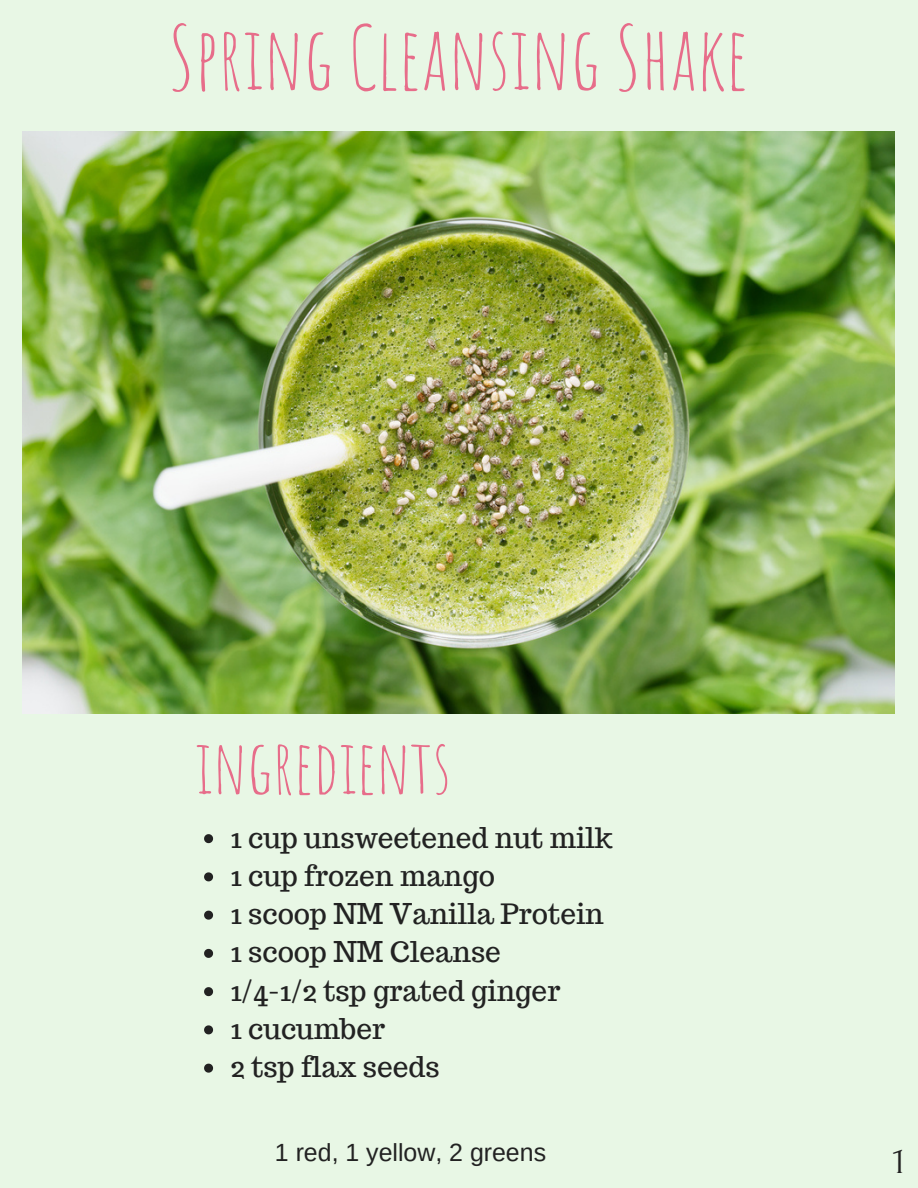
<style>
.page{position:relative;width:918px;height:1188px;background:#e8f7e5}
.page>*{position:absolute;margin:0;border:0;box-sizing:border-box;transform-origin:0 0}
.t1{font:87.15px "Amatic SC";color:#e76d8a}
.t2{font:74.7px "Amatic SC";color:#e76d8a}
.t3{font:37.35px "Forum";color:#222}
.t4{font:28.05px "Trocchi";color:#222}
.t5{font:24.9px "Arimo";color:#222}
</style>
<div class="page">
<svg style="left:204px;top:834px;width:9px;height:9px"></svg>
<svg style="left:204px;top:872px;width:9px;height:9px"></svg>
<svg style="left:204px;top:911px;width:9px;height:9px"></svg>
<svg style="left:204px;top:949px;width:9px;height:9px"></svg>
<svg style="left:204px;top:987px;width:9px;height:9px"></svg>
<svg style="left:204px;top:1025px;width:9px;height:9px"></svg>
<svg style="left:204px;top:1064px;width:9px;height:9px"></svg>
<img style="left:23px;top:132px;width:872px;height:581px">
<p class="t1" style="left:168px;top:1px;width:581px">SPRING CLEANSING SHAKE</p>
<p class="t2" style="left:195px;top:718px;width:257px">INGREDIENTS</p>
<p class="t4" style="left:230px;top:819px;width:384px">1 cup unsweetened nut milk</p>
<p class="t4" style="left:230px;top:857px;width:266px">1 cup frozen mango</p>
<p class="t4" style="left:230px;top:896px;width:375px">1 scoop NM Vanilla Protein</p>
<p class="t4" style="left:230px;top:934px;width:272px">1 scoop NM Cleanse</p>
<p class="t4" style="left:230px;top:972px;width:332px">1/4-1/2 tsp grated ginger</p>
<p class="t4" style="left:230px;top:1010px;width:156px">1 cucumber</p>
<p class="t4" style="left:230px;top:1049px;width:211px">2 tsp flax seeds</p>
<p class="t5" style="left:275px;top:1139px;width:273px">1 red, 1 yellow, 2 greens</p>
<p class="t3" style="left:893px;top:1141px;width:14px">1</p>
</div>
